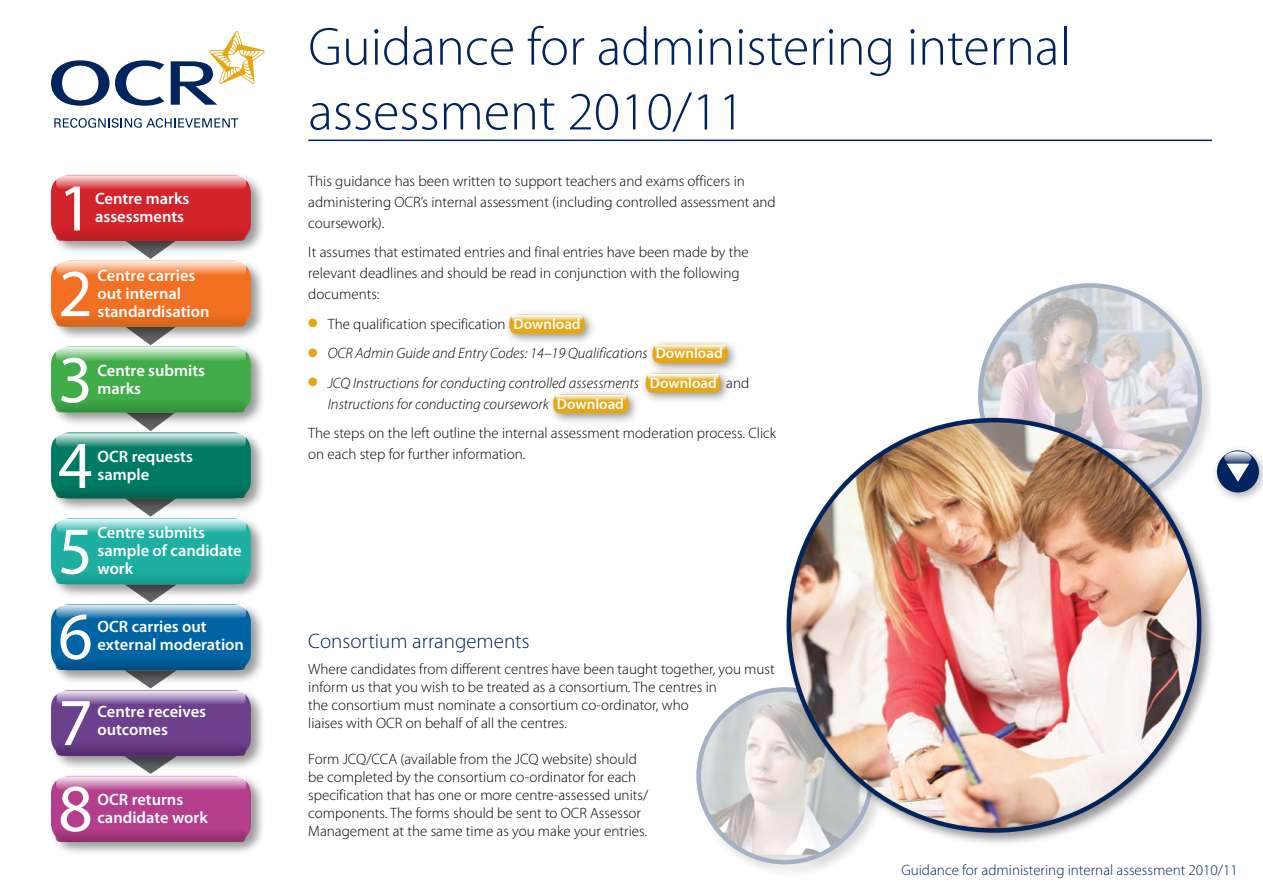
<style>
.page{position:relative;width:1263px;height:893px;background:#fff}
.page>*{position:absolute;margin:0;border:0;box-sizing:border-box;transform-origin:0 0}
.t1{font:67.5px "Myriad Pro";color:#fff}
.t2{font:300 54px/64.8px "Myriad Pro";color:#00245d}
.t3{font:300 21px "Myriad Pro";color:#00245d}
.t4{font:600 16.5px/18px "Myriad Pro";color:#fff}
.t5{font:300 15px/18px "Myriad Pro";color:#000}
.t6{font:italic 300 15px/21px "Myriad Pro";color:#000}
.t7{font:300 15px "Myriad Pro";color:#00245d}
.s1{color:#e7a614}
.s2{font-weight:600;color:#fff}
.s3{font-weight:600;font-style:normal;color:#fff}
.s4{font-style:normal}
</style>
<div class="page">
<svg style="left:146px;top:771px;width:9px;height:2px"></svg>
<svg style="left:146px;top:685px;width:10px;height:2px"></svg>
<svg style="left:145px;top:599px;width:11px;height:2px"></svg>
<svg style="left:145px;top:513px;width:11px;height:3px"></svg>
<svg style="left:145px;top:427px;width:11px;height:3px"></svg>
<svg style="left:145px;top:341px;width:12px;height:3px"></svg>
<svg style="left:145px;top:255px;width:11px;height:3px"></svg>
<div style="left:48px;top:172px;width:217px;height:83px;background:#000;opacity:.4"></div>
<div style="left:51px;top:175px;width:200px;height:66px;background:#d2232a;border-radius:18px"></div>
<div style="left:48px;top:773px;width:217px;height:83px;background:#000;opacity:.4"></div>
<div style="left:51px;top:776px;width:200px;height:66px;background:#b43e8b;border-radius:18px"></div>
<div style="left:48px;top:687px;width:217px;height:84px;background:#000;opacity:.4"></div>
<div style="left:51px;top:690px;width:200px;height:66px;background:#6c408d;border-radius:18px"></div>
<div style="left:48px;top:601px;width:217px;height:84px;background:#000;opacity:.4"></div>
<div style="left:51px;top:604px;width:200px;height:66px;background:#0064a4;border-radius:18px"></div>
<div style="left:48px;top:516px;width:217px;height:83px;background:#000;opacity:.4"></div>
<div style="left:51px;top:518px;width:200px;height:66px;background:#1db0a2;border-radius:18px"></div>
<div style="left:48px;top:430px;width:217px;height:83px;background:#000;opacity:.4"></div>
<div style="left:51px;top:432px;width:200px;height:66px;background:#007b63;border-radius:18px"></div>
<div style="left:48px;top:344px;width:217px;height:83px;background:#000;opacity:.4"></div>
<div style="left:51px;top:347px;width:200px;height:66px;background:#41ad49;border-radius:18px"></div>
<div style="left:48px;top:258px;width:217px;height:83px;background:#000;opacity:.4"></div>
<div style="left:51px;top:261px;width:200px;height:66px;background:#f36f21;border-radius:18px"></div>
<svg style="left:56px;top:175px;width:190px;height:14px;background:#e68b8e"></svg>
<svg style="left:56px;top:261px;width:190px;height:14px;background:#f8b289"></svg>
<svg style="left:56px;top:347px;width:190px;height:14px;background:#9ad39e"></svg>
<svg style="left:56px;top:433px;width:190px;height:14px;background:#78b9ac"></svg>
<svg style="left:56px;top:519px;width:190px;height:14px;background:#84d3cc"></svg>
<svg style="left:56px;top:604px;width:190px;height:14px;background:#7baecf"></svg>
<svg style="left:57px;top:690px;width:189px;height:14px;background:#b19ac2"></svg>
<svg style="left:56px;top:776px;width:190px;height:14px;background:#d799c1"></svg>
<div style="left:56px;top:227px;width:190px;height:14px;background:#c62026;border-radius:4px"></div>
<div style="left:56px;top:313px;width:190px;height:13px;background:#e4681e;border-radius:4px"></div>
<svg style="left:55px;top:398px;width:190px;height:14px;fill:#3aa043"></svg>
<div style="left:56px;top:484px;width:190px;height:14px;background:#007059;border-radius:4px"></div>
<div style="left:56px;top:570px;width:190px;height:14px;background:#1aa598;border-radius:4px"></div>
<svg style="left:56px;top:656px;width:190px;height:14px;fill:#005994"></svg>
<svg style="left:56px;top:742px;width:190px;height:14px"></svg>
<svg style="left:56px;top:828px;width:190px;height:14px"></svg>
<div style="left:647px;top:338px;width:92px;height:36px;background:#000;opacity:.41"></div>
<div style="left:652px;top:344px;width:76px;height:19px;background:#e7a614;border-radius:7px"></div>
<svg style="left:655px;top:344px;width:70px;height:6px"></svg>
<div style="left:694px;top:684px;width:194px;height:195px;background:#000;opacity:.4"></div>
<img style="left:699px;top:689px;width:172px;height:166px">
<div style="left:975px;top:280px;width:241px;height:241px;background:#000;opacity:.4"></div>
<img style="left:980px;top:287px;width:220px;height:128px">
<svg style="left:171px;top:31px;width:94px;height:74px"></svg>
<svg style="left:54px;top:118px;width:184px;height:10px"></svg>
<svg style="left:51px;top:60px;width:113px;height:46px"></svg>
<div style="left:1212px;top:319px;width:51px;height:130px;background:#fff"></div>
<div style="left:784px;top:415px;width:432px;height:432px;background:#000;opacity:.4"></div>
<img style="left:789px;top:420px;width:410px;height:410px;border-radius:205px">
<hr style="left:308px;top:140px;width:904px;height:1px;background:#00245d">
<div style="left:1212px;top:445px;width:51px;height:59px;background:#000;opacity:.31"></div>
<div style="left:1217px;top:450px;width:42px;height:42px;background:#00245d;border-radius:50%"></div>
<svg style="left:1227px;top:464px;width:22px;height:18px"></svg>
<svg style="left:1224px;top:451px;width:27px;height:13px"></svg>
<div style="left:504px;top:309px;width:92px;height:36px;background:#000;opacity:.41"></div>
<div style="left:509px;top:315px;width:76px;height:19px;background:#e7a614;border-radius:7px"></div>
<svg style="left:512px;top:315px;width:70px;height:6px"></svg>
<div style="left:548px;top:389px;width:92px;height:36px;background:#000;opacity:.41"></div>
<div style="left:553px;top:394px;width:76px;height:19px;background:#e7a614;border-radius:7px"></div>
<svg style="left:556px;top:394px;width:70px;height:7px"></svg>
<div style="left:640px;top:368px;width:92px;height:36px;background:#000;opacity:.41"></div>
<div style="left:646px;top:374px;width:75px;height:19px;background:#e7a614;border-radius:7px"></div>
<svg style="left:648px;top:374px;width:71px;height:6px"></svg>
<p class="t1" style="left:58px;top:166px;width:36px">1</p>
<p class="t4" style="left:95px;top:189px;width:96px">Centre marks</p>
<p class="t4" style="left:95px;top:207px;width:90px">assessments</p>
<p class="t1" style="left:58px;top:252px;width:36px">2</p>
<p class="t4" style="left:98px;top:266px;width:113px">Centre carries out internal standardisation</p>
<p class="t1" style="left:58px;top:338px;width:36px">3</p>
<p class="t4" style="left:98px;top:361px;width:109px">Centre submits</p>
<p class="t4" style="left:98px;top:379px;width:45px">marks</p>
<p class="t1" style="left:58px;top:424px;width:36px">4</p>
<p class="t4" style="left:98px;top:447px;width:97px">OCR requests</p>
<p class="t4" style="left:98px;top:465px;width:53px">sample</p>
<p class="t1" style="left:58px;top:509px;width:36px">5</p>
<p class="t4" style="left:98px;top:523px;width:146px">Centre submits sample of candidate</p>
<p class="t4" style="left:98px;top:559px;width:37px">work</p>
<p class="t1" style="left:58px;top:595px;width:36px">6</p>
<p class="t4" style="left:98px;top:617px;width:111px">OCR carries out</p>
<p class="t4" style="left:98px;top:635px;width:148px">external moderation</p>
<p class="t1" style="left:58px;top:681px;width:36px">7</p>
<p class="t4" style="left:98px;top:702px;width:110px">Centre receives</p>
<p class="t4" style="left:98px;top:720px;width:72px">outcomes</p>
<p class="t1" style="left:58px;top:767px;width:36px">8</p>
<p class="t4" style="left:98px;top:790px;width:87px">OCR returns</p>
<p class="t4" style="left:98px;top:808px;width:112px">candidate work</p>
<p class="t2" style="left:308px;top:15px;width:764px">Guidance for administering internal assessment 2010/11</p>
<p class="t5" style="left:308px;top:170px;width:469px;line-height:21px">This guidance has been written to support teachers and exams officers in administering OCR’s internal assessment (including controlled assessment and coursework).</p>
<p class="t5" style="left:308px;top:242px;width:442px;line-height:21px">It assumes that estimated entries and final entries have been made by the relevant deadlines and should be read in conjunction with the following documents:</p>
<p class="t5" style="left:308px;top:315px;width:274px"><span class="s1">●</span> The qualification specification <span class="s2">Download</span></p>
<p class="t6" style="left:308px;top:343px;width:416px"><span class="s1">●</span> OCR Admin Guide and Entry Codes: 14–19 Qualifications <span class="s3">Download</span></p>
<p class="t6" style="left:328px;top:372px;width:423px;text-indent:-20px"><span class="s1">●</span> JCQ Instructions for conducting controlled assessments <span class="s3">Download</span> <span class="s4">and<br></span>Instructions for conducting coursework <span class="s3">Download</span></p>
<p class="t5" style="left:308px;top:423px;width:469px;line-height:21px">The steps on the left outline the internal assessment moderation process. Click on each step for further information.</p>
<p class="t3" style="left:308px;top:629px;width:223px">Consortium arrangements</p>
<p class="t5" style="left:308px;top:660px;width:468px">Where candidates from different centres have been taught together, you must inform us that you wish to be treated as a consortium. The centres in<br>the consortium must nominate a consortium co-ordinator, who<br>liaises with OCR on behalf of all the centres.</p>
<p class="t5" style="left:308px;top:750px;width:341px">Form JCQ/CCA (available from the JCQ website) should be completed by the consortium co-ordinator for each specification that has one or more centre-assessed units/ components. The forms should be sent to OCR Assessor Management at the same time as you make your entries.</p>
<p class="t7" style="left:901px;top:862px;width:338px">Guidance for administering internal assessment 2010/11</p>
</div>
